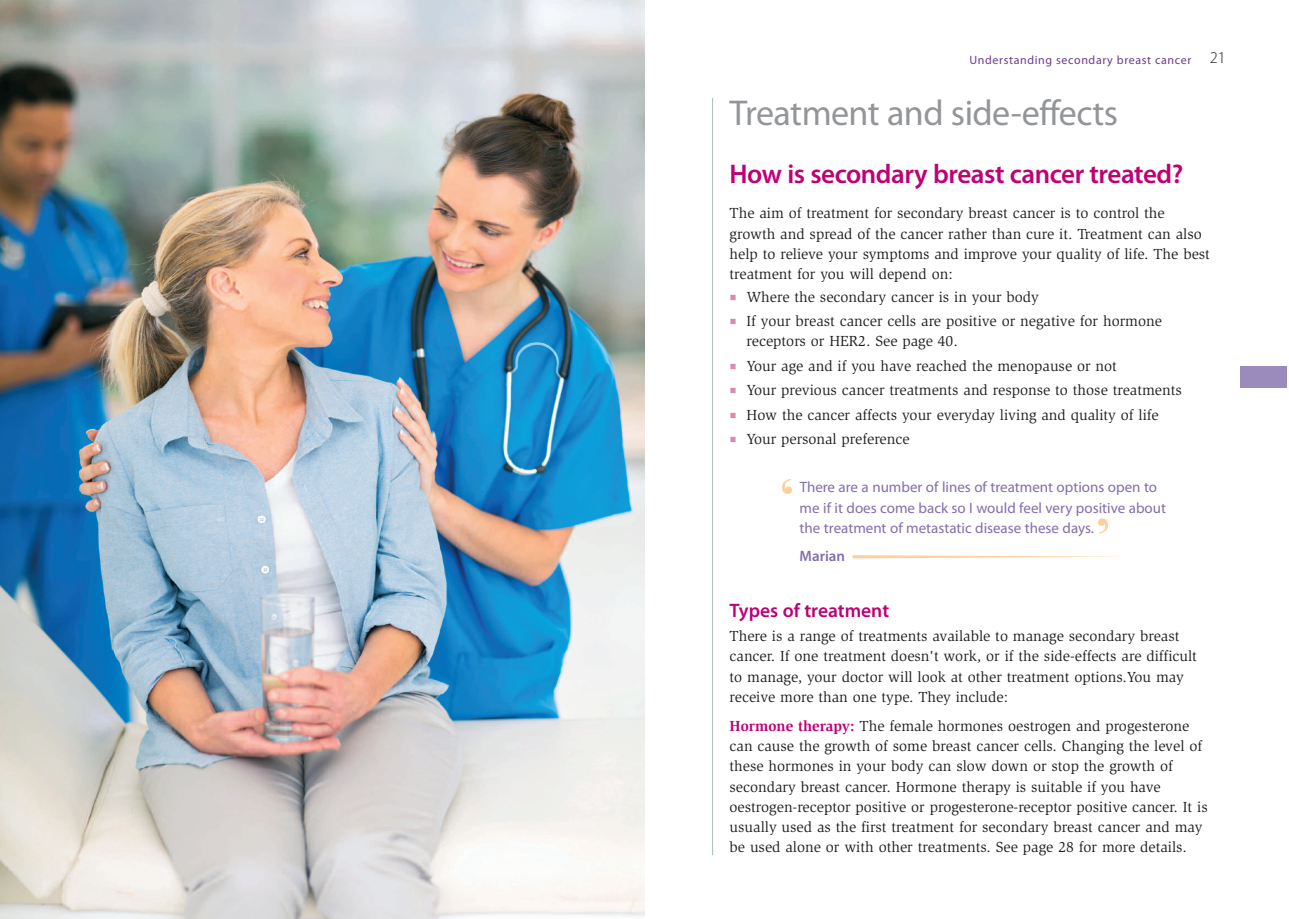
<style>
.page{position:relative;width:1289px;height:919px;background:#fff}
.page>*{position:absolute;margin:0;border:0;box-sizing:border-box;transform-origin:0 0}
.t1{font:67.5px "Bodoni Svty Two ITCTT";color:#fdd09e}
.t2{font:36px "Myriad Pro";letter-spacing:-.015em;color:#939598}
.t3{font:600 27px "Myriad Pro";letter-spacing:-.015em;color:#be0174}
.t4{font:600 19.5px "Myriad Pro";color:#be0174}
.t5{font:15px/20.2px "Slimbach Std";color:#231f20}
.t6{font:15px/20.2px "Myriad Pro";color:#836eab}
.t7{font:600 15px "Myriad Pro";color:#836eab}
.t8{font:12px "Myriad Pro";letter-spacing:.05em;color:#6c3b8d}
.s1{font-weight:300;font-size:16.5px;color:#231f20}
.s2{font-family:"Minion Pro";font-size:18px;color:#da8ab1}
.s3{font-weight:700;color:#be0174}
</style>
<div class="page">
<hr style="left:712px;top:98px;width:1px;height:757px;background:#a9c3b3">
<div style="left:1239px;top:367px;width:47px;height:21px;background:#9b8abc"></div>
<svg style="left:852px;top:555px;width:264px;height:3px"></svg>
<img style="left:0;top:0;width:644px;height:918px">
<p class="t8" style="left:969px;top:56px;width:258px">Understanding secondary breast cancer <span class="s1">21</span></p>
<h2 class="t2" style="left:729px;top:99px;width:390px">Treatment and side-effects</h2>
<h3 class="t3" style="left:729px;top:164px;width:455px">How is secondary breast cancer treated?</h3>
<p class="t5" style="left:729px;top:204px;width:482px">The aim of treatment for secondary breast cancer is to control the growth and spread of the cancer rather than cure it. Treatment can also help to relieve your symptoms and improve your quality of life. The best treatment for you will depend on:</p>
<p class="t5" style="left:729px;top:287px;width:311px"><span class="s2">■</span> Where the secondary cancer is in your body</p>
<p class="t5" style="left:746px;top:312px;width:417px;text-indent:-17px"><span class="s2">■</span> If your breast cancer cells are positive or negative for hormone receptors or HER2. See page 40.</p>
<p class="t5" style="left:729px;top:357px;width:389px"><span class="s2">■</span> Your age and if you have reached the menopause or not</p>
<p class="t5" style="left:729px;top:381px;width:454px"><span class="s2">■</span> Your previous cancer treatments and response to those treatments</p>
<p class="t5" style="left:729px;top:406px;width:431px"><span class="s2">■</span> How the cancer affects your everyday living and quality of life</p>
<p class="t5" style="left:729px;top:430px;width:181px"><span class="s2">■</span> Your personal preference</p>
<h1 class="t1" style="left:778px;top:463px;width:19px">‘</h1>
<p class="t6" style="left:799px;top:478px;width:368px">There are a number of lines of treatment options open to me if it does come back so I would feel very positive about the treatment of metastatic disease these days.</p>
<p class="t7" style="left:799px;top:550px;width:47px">Marian</p>
<h1 class="t1" style="left:1094px;top:502px;width:19px">’</h1>
<h3 class="t4" style="left:729px;top:602px;width:161px">Types of treatment</h3>
<p class="t5" style="left:729px;top:627px;width:469px">There is a range of treatments available to manage secondary breast cancer. If one treatment doesn't work, or if the side-effects are difficult to manage, your doctor will look at other treatment options.You may receive more than one type. They include:</p>
<p class="t5" style="left:729px;top:716px;width:479px"><span class="s3">Hormone therapy:</span> The female hormones oestrogen and progesterone can cause the growth of some breast cancer cells. Changing the level of these hormones in your body can slow down or stop the growth of secondary breast cancer. Hormone therapy is suitable if you have oestrogen-receptor positive or progesterone-receptor positive cancer. It is usually used as the first treatment for secondary breast cancer and may be used alone or with other treatments. See page 28 for more details.</p>
</div>
